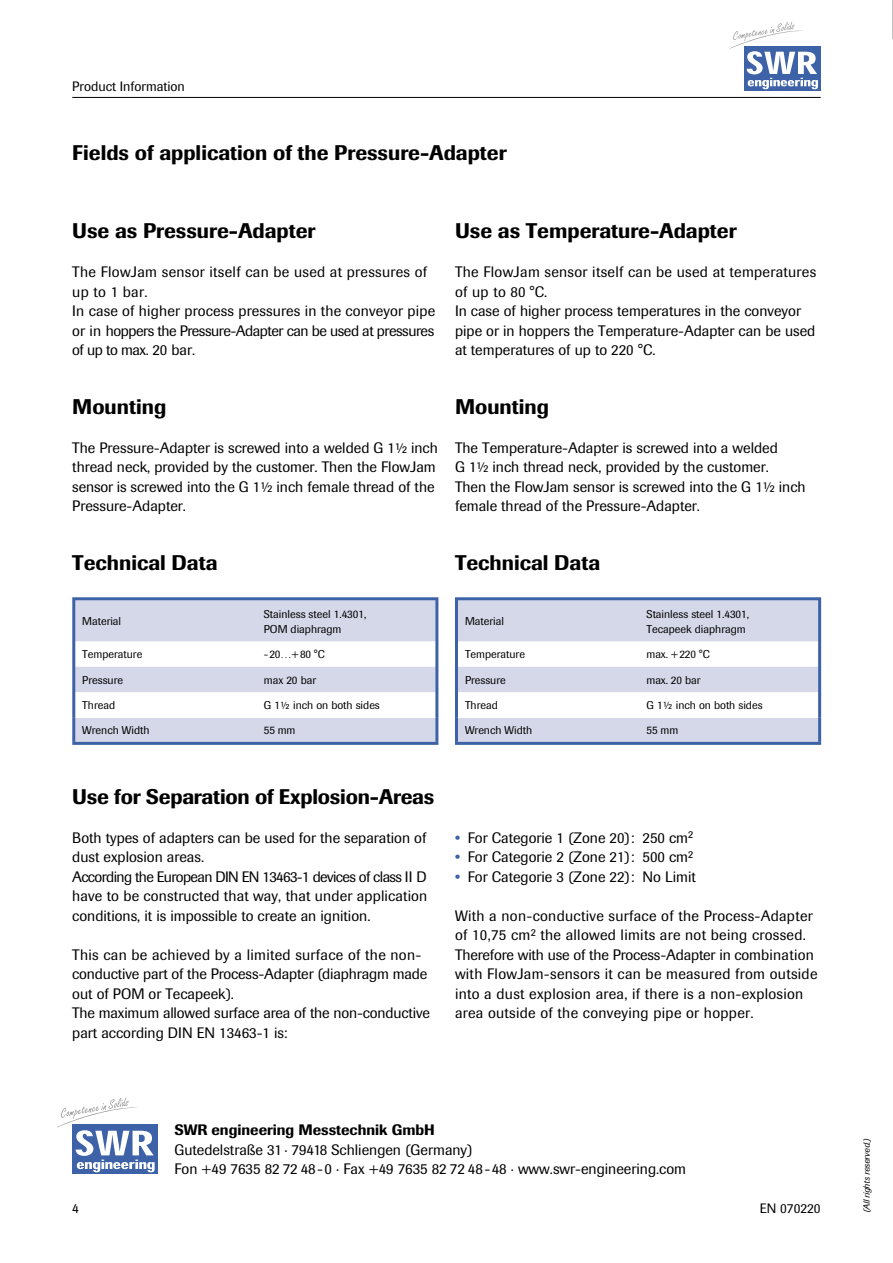
<style>
.page{position:relative;width:893px;height:1263px;background:#fff}
.page>*{position:absolute;margin:0;border:0;box-sizing:border-box;transform-origin:0 0}
.t1{font:500 21px "Imago";color:#000}
.t2{font:15px/19.5px "Imago";color:#000}
.t3{font:15px/19.5px "Imago";letter-spacing:.02em;color:#000}
.t4{font:500 15px "Imago";color:#000}
.t5{font:13.5px "Imago";color:#000}
.t6{font:11.25px/15px "Imago";color:#000}
.t7{font:italic 9px "Imago";color:#000}
.s1{font-weight:500;color:#3d62a7}
</style>
<div class="page">
<div style="left:72px;top:1124px;width:85px;height:50px;background:#3d62a7"></div>
<svg style="left:57px;top:1098px;width:98px;height:74px"></svg>
<hr style="left:72px;top:97px;width:749px;height:1px;background:#000">
<div style="left:744px;top:46px;width:76px;height:45px;background:#3d62a7"></div>
<svg style="left:729px;top:22px;width:89px;height:67px"></svg>
<svg style="left:75px;top:600px;width:360px;height:142px;fill:#d5d8e9"></svg>
<svg style="left:75px;top:692px;width:360px;height:26px"></svg>
<hr style="left:72px;top:597px;width:183px;height:3px;background:#3d62a7">
<hr style="left:72px;top:600px;width:3px;height:41px;background:#3d62a7">
<hr style="left:255px;top:597px;width:183px;height:3px;background:#3d62a7">
<hr style="left:435px;top:600px;width:3px;height:41px;background:#3d62a7">
<hr style="left:72px;top:641px;width:3px;height:26px;background:#3d62a7">
<hr style="left:435px;top:641px;width:3px;height:26px;background:#3d62a7">
<hr style="left:72px;top:667px;width:3px;height:25px;background:#3d62a7">
<hr style="left:435px;top:667px;width:3px;height:25px;background:#3d62a7">
<hr style="left:72px;top:692px;width:3px;height:26px;background:#3d62a7">
<hr style="left:435px;top:692px;width:3px;height:26px;background:#3d62a7">
<hr style="left:72px;top:718px;width:3px;height:24px;background:#3d62a7">
<hr style="left:435px;top:718px;width:3px;height:24px;background:#3d62a7">
<hr style="left:72px;top:742px;width:183px;height:3px;background:#3d62a7">
<hr style="left:255px;top:742px;width:183px;height:3px;background:#3d62a7">
<svg style="left:458px;top:600px;width:360px;height:142px;fill:#d5d8e9"></svg>
<svg style="left:458px;top:692px;width:360px;height:26px"></svg>
<hr style="left:455px;top:597px;width:183px;height:3px;background:#3d62a7">
<hr style="left:455px;top:600px;width:3px;height:41px;background:#3d62a7">
<hr style="left:638px;top:597px;width:183px;height:3px;background:#3d62a7">
<hr style="left:818px;top:600px;width:3px;height:41px;background:#3d62a7">
<hr style="left:455px;top:641px;width:3px;height:26px;background:#3d62a7">
<hr style="left:818px;top:641px;width:3px;height:26px;background:#3d62a7">
<hr style="left:455px;top:667px;width:3px;height:25px;background:#3d62a7">
<hr style="left:818px;top:667px;width:3px;height:25px;background:#3d62a7">
<hr style="left:455px;top:692px;width:3px;height:26px;background:#3d62a7">
<hr style="left:818px;top:692px;width:3px;height:26px;background:#3d62a7">
<hr style="left:455px;top:718px;width:3px;height:24px;background:#3d62a7">
<hr style="left:818px;top:718px;width:3px;height:24px;background:#3d62a7">
<hr style="left:455px;top:742px;width:183px;height:3px;background:#3d62a7">
<hr style="left:638px;top:742px;width:183px;height:3px;background:#3d62a7">
<hr style="left:892px;top:0;width:1px;height:38px;background:#c1c1c1">
<p class="t5" style="left:72px;top:78px;width:114px">Product Information</p>
<h1 class="t1" style="left:72px;top:140px;width:436px">Fields of application of the Pressure-Adapter</h1>
<h1 class="t1" style="left:72px;top:218px;width:245px">Use as Pressure-Adapter</h1>
<p class="t2" style="left:72px;top:262px;width:364px">The FlowJam sensor itself can be used at pressures of up to 1 bar.<br>In case of higher process pressures in the conveyor pipe or in hoppers the Pressure-Adapter can be used at pressures of up to max. 20 bar.</p>
<h1 class="t1" style="left:72px;top:394px;width:96px">Mounting</h1>
<p class="t2" style="left:72px;top:438px;width:367px">The Pressure-Adapter is screwed into a welded G 11⁄2 inch thread neck, provided by the customer. Then the FlowJam sensor is screwed into the G 11⁄2 inch female thread of the Pressure-Adapter.</p>
<h1 class="t1" style="left:72px;top:550px;width:147px">Technical Data</h1>
<p class="t6" style="left:82px;top:614px;width:40px">Material</p>
<p class="t6" style="left:264px;top:606px;width:104px">Stainless steel 1.4301,<br>POM diaphragm</p>
<p class="t6" style="left:82px;top:647px;width:62px">Temperature</p>
<p class="t6" style="left:264px;top:647px;width:63px">-20…+80 °C</p>
<p class="t6" style="left:82px;top:672px;width:42px">Pressure</p>
<p class="t6" style="left:264px;top:672px;width:54px">max 20 bar</p>
<p class="t6" style="left:82px;top:698px;width:34px">Thread</p>
<p class="t6" style="left:264px;top:698px;width:117px">G 11⁄2 inch on both sides</p>
<p class="t6" style="left:82px;top:723px;width:69px">Wrench Width</p>
<p class="t6" style="left:264px;top:723px;width:33px">55 mm</p>
<h1 class="t1" style="left:455px;top:218px;width:283px">Use as Temperature-Adapter</h1>
<p class="t2" style="left:455px;top:262px;width:363px">The FlowJam sensor itself can be used at temperatures of up to 80 °C.<br>In case of higher process temperatures in the conveyor pipe or in hoppers the Temperature-Adapter can be used at temperatures of up to 220 °C.</p>
<h1 class="t1" style="left:455px;top:394px;width:96px">Mounting</h1>
<p class="t2" style="left:455px;top:438px;width:352px">The Temperature-Adapter is screwed into a welded<br>G 11⁄2 inch thread neck, provided by the customer.<br>Then the FlowJam sensor is screwed into the G 11⁄2 inch female thread of the Pressure-Adapter.</p>
<h1 class="t1" style="left:455px;top:550px;width:147px">Technical Data</h1>
<p class="t6" style="left:465px;top:614px;width:40px">Material</p>
<p class="t6" style="left:647px;top:606px;width:104px">Stainless steel 1.4301,<br>Tecapeek diaphragm</p>
<p class="t6" style="left:465px;top:647px;width:62px">Temperature</p>
<p class="t6" style="left:647px;top:647px;width:65px">max. +220 °C</p>
<p class="t6" style="left:465px;top:672px;width:42px">Pressure</p>
<p class="t6" style="left:647px;top:672px;width:56px">max. 20 bar</p>
<p class="t6" style="left:465px;top:698px;width:34px">Thread</p>
<p class="t6" style="left:647px;top:698px;width:117px">G 11⁄2 inch on both sides</p>
<p class="t6" style="left:465px;top:723px;width:69px">Wrench Width</p>
<p class="t6" style="left:647px;top:723px;width:33px">55 mm</p>
<h1 class="t1" style="left:72px;top:784px;width:364px">Use for Separation of Explosion-Areas</h1>
<p class="t2" style="left:72px;top:828px;width:357px">Both types of adapters can be used for the separation of dust explosion areas.<br>According the European DIN EN 13463-1 devices of class II D have to be constructed that way, that under application conditions, it is impossible to create an ignition.</p>
<p class="t2" style="left:72px;top:945px;width:359px">This can be achieved by a limited surface of the non&shy;conductive part of the Process-Adapter (diaphragm made out of POM or Tecapeek).<br>The maximum allowed surface area of the non-conductive part according DIN EN 13463-1 is:</p>
<p class="t2" style="left:455px;top:828px;width:240px"><span class="s1">•</span> For Categorie 1 (Zone 20): 250 cm²</p>
<p class="t2" style="left:455px;top:847px;width:240px"><span class="s1">•</span> For Categorie 2 (Zone 21): 500 cm²</p>
<p class="t2" style="left:455px;top:867px;width:242px"><span class="s1">•</span> For Categorie 3 (Zone 22): No Limit</p>
<p class="t3" style="left:455px;top:906px;width:364px">With a non-conductive surface of the Process-Adapter of 10,75 cm² the allowed limits are not being crossed.<br>Therefore with use of the Process-Adapter in combination with FlowJam-sensors it can be measured from outside into a dust explosion area, if there is a non-explosion area outside of the conveying pipe or hopper.</p>
<p class="t4" style="left:174px;top:1121px;width:262px">SWR engineering Messtechnik GmbH</p>
<p class="t2" style="left:174px;top:1140px;width:513px">Gutedelstraße 31 · 79418 Schliengen (Germany)<br>Fon +49 7635 82 72 48-0 · Fax +49 7635 82 72 48-48 · www.swr-engineering.com</p>
<p class="t5" style="left:72px;top:1201px;width:8px">4</p>
<p class="t5" style="left:760px;top:1201px;width:62px">EN 070220</p>
<p class="t7" style="left:862px;top:1213px;width:77px;rotate:-90deg">(All rights reserved.)</p>
</div>
